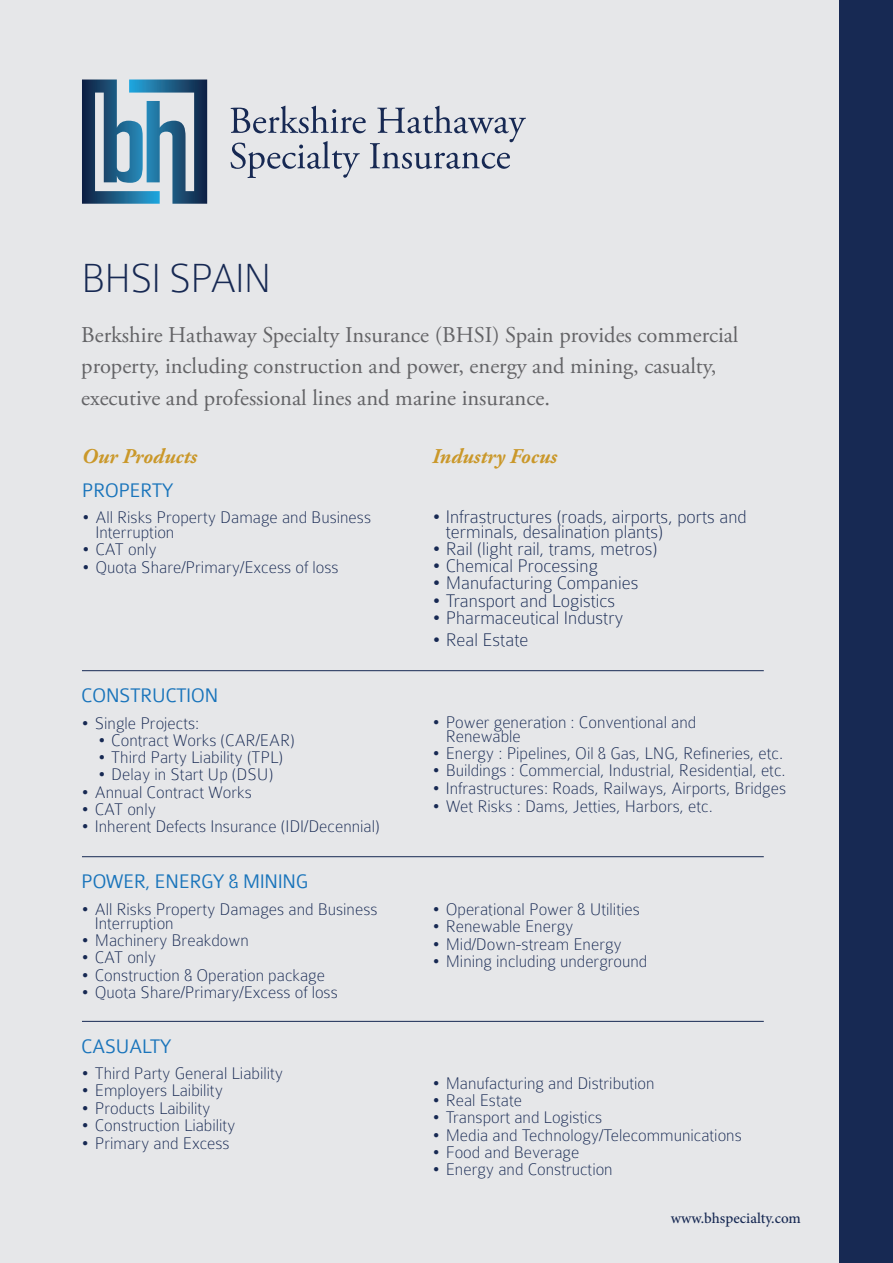
<style>
.page{position:relative;width:893px;height:1263px;background:#e6e7e9}
.page>*{position:absolute;margin:0;border:0;box-sizing:border-box;transform-origin:0 0}
.t1{font:100 43.5px "Colaborate";letter-spacing:-.03em;color:#172953}
.t2{font:22.5px/31.5px "Adobe Garamond Pro";color:#636366}
.t3{font:300 21px "Colaborate";letter-spacing:-.03em;color:#1974bb}
.t4{font:italic 700 21px "Adobe Garamond Pro";color:#ca982a}
.t5{font:100 19.5px/14.2px "Colaborate";color:#172953}
.t6{font:100 18px/14.2px "Colaborate";color:#172953}
.t7{font:500 15px "Minion Pro";color:#172953}
</style>
<div class="page">
<svg style="left:82px;top:80px;width:125px;height:124px"></svg>
<svg style="left:231px;top:106px;width:295px;height:72px"></svg>
<hr style="left:82px;top:856px;width:682px;height:1px;background:#172953">
<div style="left:839px;top:0;width:54px;height:1263px;background:#172953"></div>
<hr style="left:82px;top:1021px;width:682px;height:1px;background:#172953">
<hr style="left:82px;top:670px;width:682px;height:1px;background:#172953">
<p class="t1" style="left:81px;top:255px;width:192px">BHSI SPAIN</p>
<p class="t2" style="left:81px;top:320px;width:659px">Berkshire Hathaway Specialty Insurance (BHSI) Spain provides commercial property, including construction and power, energy and mining, casualty, executive and professional lines and marine insurance.</p>
<p class="t4" style="left:82px;top:444px;width:116px">Our Products</p>
<p class="t3" style="left:82px;top:479px;width:93px">PROPERTY</p>
<p class="t6" style="left:95px;top:510px;width:277px;text-indent:-14px">• All Risks Property Damage and Business<br>Interruption</p>
<p class="t6" style="left:82px;top:542px;width:76px">• CAT only</p>
<p class="t6" style="left:82px;top:560px;width:258px">• Quota Share/Primary/Excess of loss</p>
<p class="t3" style="left:81px;top:685px;width:139px">CONSTRUCTION</p>
<p class="t6" style="left:81px;top:716px;width:120px">• Single Projects:</p>
<p class="t6" style="left:98px;top:733px;width:198px">• Contract Works (CAR/EAR)</p>
<p class="t6" style="left:98px;top:750px;width:187px">• Third Party Liability (TPL)</p>
<p class="t6" style="left:98px;top:767px;width:177px">• Delay in Start Up (DSU)</p>
<p class="t6" style="left:81px;top:785px;width:172px">• Annual Contract Works</p>
<p class="t6" style="left:81px;top:802px;width:76px">• CAT only</p>
<p class="t6" style="left:81px;top:819px;width:300px">• Inherent Defects Insurance (IDI/Decennial)</p>
<p class="t3" style="left:81px;top:871px;width:229px">POWER, ENERGY &amp; MINING</p>
<p class="t6" style="left:95px;top:902px;width:284px;text-indent:-14px">• All Risks Property Damages and Business<br>Interruption</p>
<p class="t6" style="left:81px;top:933px;width:169px">• Machinery Breakdown</p>
<p class="t6" style="left:81px;top:950px;width:76px">• CAT only</p>
<p class="t6" style="left:81px;top:968px;width:245px">• Construction &amp; Operation package</p>
<p class="t6" style="left:81px;top:985px;width:258px">• Quota Share/Primary/Excess of loss</p>
<p class="t3" style="left:81px;top:1035px;width:92px">CASUALTY</p>
<p class="t6" style="left:81px;top:1066px;width:203px">• Third Party General Liability</p>
<p class="t6" style="left:81px;top:1083px;width:143px">• Employers Laibility</p>
<p class="t6" style="left:81px;top:1101px;width:131px">• Products Laibility</p>
<p class="t6" style="left:81px;top:1118px;width:156px">• Construction Liability</p>
<p class="t6" style="left:81px;top:1136px;width:150px">• Primary and Excess</p>
<p class="t4" style="left:432px;top:444px;width:126px">Industry Focus</p>
<p class="t5" style="left:446px;top:510px;width:302px;text-indent:-14px">• Infrastructures (roads, airports, ports and terminals, desalination plants)</p>
<p class="t5" style="left:432px;top:541px;width:227px">• Rail (light rail, trams, metros)</p>
<p class="t5" style="left:432px;top:559px;width:167px">• Chemical Processing</p>
<p class="t5" style="left:432px;top:576px;width:208px">• Manufacturing Companies</p>
<p class="t5" style="left:432px;top:593px;width:185px">• Transport and Logistics</p>
<p class="t5" style="left:432px;top:610px;width:193px">• Pharmaceutical Industry</p>
<p class="t5" style="left:432px;top:633px;width:98px">• Real Estate</p>
<p class="t6" style="left:446px;top:715px;width:252px;text-indent:-14px">• Power generation : Conventional and<br>Renewable</p>
<p class="t6" style="left:432px;top:746px;width:353px">• Energy : Pipelines, Oil &amp; Gas, LNG, Refineries, etc.</p>
<p class="t6" style="left:432px;top:763px;width:355px">• Buildings : Commercial, Industrial, Residential, etc.</p>
<p class="t6" style="left:432px;top:781px;width:355px">• Infrastructures: Roads, Railways, Airports, Bridges</p>
<p class="t6" style="left:432px;top:799px;width:282px">• Wet Risks : Dams, Jetties, Harbors, etc.</p>
<p class="t6" style="left:432px;top:902px;width:209px">• Operational Power &amp; Utilities</p>
<p class="t6" style="left:432px;top:919px;width:143px">• Renewable Energy</p>
<p class="t6" style="left:432px;top:937px;width:191px">• Mid/Down-stream Energy</p>
<p class="t6" style="left:432px;top:954px;width:217px">• Mining including underground</p>
<p class="t6" style="left:432px;top:1076px;width:224px">• Manufacturing and Distribution</p>
<p class="t6" style="left:432px;top:1093px;width:91px">• Real Estate</p>
<p class="t6" style="left:432px;top:1110px;width:172px">• Transport and Logistics</p>
<p class="t6" style="left:432px;top:1128px;width:311px">• Media and Technology/Telecommunications</p>
<p class="t6" style="left:432px;top:1145px;width:149px">• Food and Beverage</p>
<p class="t6" style="left:432px;top:1162px;width:182px">• Energy and Construction</p>
<p class="t7" style="left:671px;top:1208px;width:132px">www.bhspecialty.com</p>
</div>
